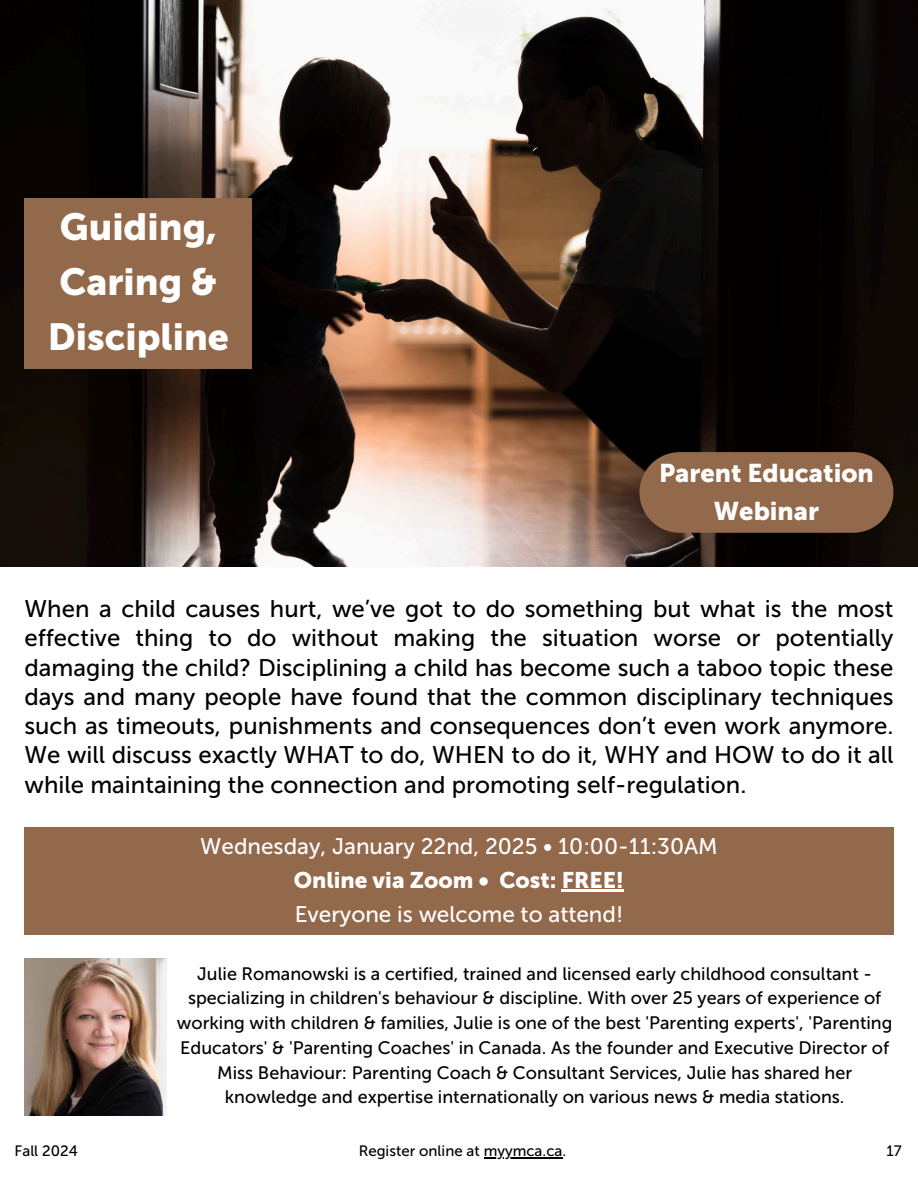
<style>
.page{position:relative;width:918px;height:1188px;background:#fff}
.page>*{position:absolute;margin:0;border:0;box-sizing:border-box;transform-origin:0 0}
.t1{font:37.5px/55.2px "Museo Sans 900";color:#fff;text-align:center}
.t2{font:25.5px/37.2px "Museo Sans 900";color:#fff;text-align:center}
.t3{font:24px/29.2px "Museo Sans 500";color:#000;text-align:justify}
.t4{font:22.5px/33.8px "Museo Sans 500";color:#fff;text-align:center}
.t5{font:18px/24.8px "Museo Sans 500";color:#000;text-align:center}
.t6{font:15px "Museo Sans 500";color:#000}
.s1{font-family:"Museo Sans 900"}
</style>
<div class="page">
<div style="left:25px;top:827px;width:868px;height:108px;background:#93694c"></div>
<hr style="left:562px;top:889px;width:62px;height:2px;background:#fff">
<img style="left:0;top:0;width:918px;height:567px">
<div style="left:25px;top:198px;width:227px;height:171px;background:#93694c"></div>
<hr style="left:484px;top:1158px;width:78px;height:1px;background:#000">
<img style="left:25px;top:959px;width:141px;height:156px">
<svg style="left:639px;top:452px;width:254px;height:81px"></svg>
<h2 class="t1" style="left:48px;top:199px;width:183px">Guiding,<br>Caring &amp;<br>Discipline</h2>
<h2 class="t2" style="left:659px;top:455px;width:216px">Parent Education<br>Webinar</h2>
<p class="t3" style="left:25px;top:594px;width:870px">When a child causes hurt, we’ve got to do something but what is the most effective thing to do without making the situation worse or potentially damaging the child? Disciplining a child has become such a taboo topic these days and many people have found that the common disciplinary techniques such as timeouts, punishments and consequences don’t even work anymore.<br>We will discuss exactly WHAT to do, WHEN to do it, WHY and HOW to do it all while maintaining the connection and promoting self-regulation.</p>
<p class="t4" style="left:200px;top:830px;width:519px">Wednesday, January 22nd, 2025 • 10:00-11:30AM<br><span class="s1">Online via Zoom • Cost: FREE!<br></span>Everyone is welcome to attend!</p>
<p class="t5" style="left:177px;top:961px;width:717px">Julie Romanowski is a certified, trained and licensed early childhood consultant - specializing in children's behaviour &amp; discipline. With over 25 years of experience of working with children &amp; families, Julie is one of the best 'Parenting experts', 'Parenting Educators' &amp; 'Parenting Coaches' in Canada. As the founder and Executive Director of Miss Behaviour: Parenting Coach &amp; Consultant Services, Julie has shared her knowledge and expertise internationally on various news &amp; media stations.</p>
<h5 class="t6" style="left:15px;top:1142px;width:65px">Fall 2024</h5>
<h4 class="t6" style="left:359px;top:1142px;width:209px">Register online at myymca.ca.</h4>
<h3 class="t6" style="left:887px;top:1142px;width:17px">17</h3>
</div>
